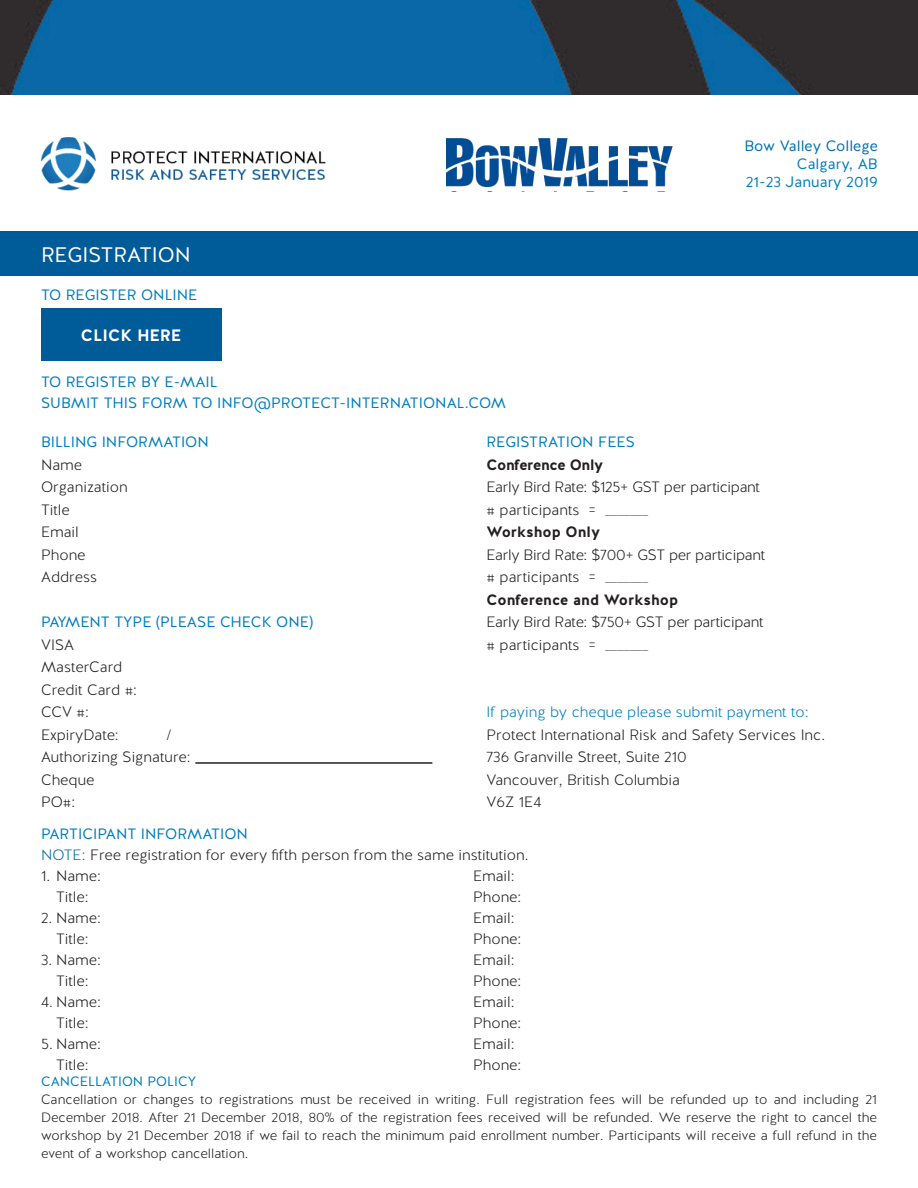
<style>
.page{position:relative;width:918px;height:1188px;background:#fff}
.page>*{position:absolute;margin:0;border:0;box-sizing:border-box;transform-origin:0 0}
.t1{font:21px "Halis GR";color:#fff}
.t2{font:700 16.5px "Halis GR";color:#fff}
.t3{font:300 15px "Halis GR";color:#231f20}
.t4{font:15px "Halis GR";color:#007ebf}
.t5{font:300 15px "Halis GR";letter-spacing:-.02em;color:#231f20}
.t6{font:300 15px "Halis GR";color:#007ebf}
.t7{font:700 15px "Halis GR";color:#231f20}
.t8{font:15px "Halis GR";color:#0372ae}
.t9{font:700 15px "Halis GR";letter-spacing:-.02em;color:#231f20}
.t10{font:300 13.5px/18px "Halis GR";color:#231f20;text-align:justify}
.t11{font:13.5px "Halis GR";color:#007ebf}
.s1{color:#0372ae}
</style>
<div class="page">
<div style="left:0;top:232px;width:918px;height:44px;background:#005b99"></div>
<hr style="left:195px;top:762px;width:237px;height:2px;background:#231f20">
<img style="left:40px;top:137px;width:286px;height:54px">
<img style="left:0;top:0;width:918px;height:94px">
<img style="left:446px;top:138px;width:226px;height:49px">
<div style="left:41px;top:308px;width:180px;height:53px;background:#005b99"></div>
<p class="t1" style="left:41px;top:241px;width:151px">REGISTRATION</p>
<p class="t4" style="left:41px;top:285px;width:158px">TO REGISTER ONLINE</p>
<p class="t2" style="left:81px;top:325px;width:102px">CLICK HERE</p>
<p class="t4" style="left:41px;top:372px;width:178px">TO REGISTER BY E-MAIL</p>
<p class="t4" style="left:41px;top:393px;width:467px">SUBMIT THIS FORM TO INFO@PROTECT-INTERNATIONAL.COM</p>
<p class="t8" style="left:744px;top:137px;width:135px">Bow Valley College</p>
<p class="t4" style="left:797px;top:155px;width:82px">Calgary, AB</p>
<p class="t4" style="left:746px;top:173px;width:133px">21-23 January 2019</p>
<p class="t4" style="left:41px;top:432px;width:169px">BILLING INFORMATION</p>
<p class="t3" style="left:41px;top:455px;width:43px">Name</p>
<p class="t3" style="left:41px;top:478px;width:88px">Organization</p>
<p class="t3" style="left:41px;top:500px;width:30px">Title</p>
<p class="t3" style="left:41px;top:523px;width:39px">Email</p>
<p class="t3" style="left:41px;top:545px;width:46px">Phone</p>
<p class="t3" style="left:41px;top:568px;width:58px">Address</p>
<p class="t4" style="left:41px;top:612px;width:274px">PAYMENT TYPE (PLEASE CHECK ONE)</p>
<p class="t3" style="left:41px;top:635px;width:35px">VISA</p>
<p class="t3" style="left:41px;top:658px;width:83px">MasterCard</p>
<p class="t3" style="left:41px;top:680px;width:98px">Credit Card #:</p>
<p class="t3" style="left:41px;top:703px;width:49px">CCV #:</p>
<p class="t3" style="left:41px;top:725px;width:79px">ExpiryDate:</p>
<p class="t3" style="left:166px;top:725px;width:7px">/</p>
<p class="t3" style="left:41px;top:748px;width:151px">Authorizing Signature:</p>
<p class="t3" style="left:41px;top:770px;width:55px">Cheque</p>
<p class="t3" style="left:41px;top:793px;width:36px">PO#:</p>
<p class="t4" style="left:487px;top:433px;width:150px">REGISTRATION FEES</p>
<p class="t9" style="left:487px;top:455px;width:118px">Conference Only</p>
<p class="t5" style="left:487px;top:478px;width:275px">Early Bird Rate: $125+ GST per participant</p>
<p class="t3" style="left:487px;top:500px;width:163px"># participants = _______</p>
<p class="t7" style="left:487px;top:522px;width:115px">Workshop Only</p>
<p class="t5" style="left:487px;top:545px;width:280px">Early Bird Rate: $700+ GST per participant</p>
<p class="t3" style="left:487px;top:568px;width:163px"># participants = _______</p>
<p class="t7" style="left:487px;top:590px;width:193px">Conference and Workshop</p>
<p class="t5" style="left:487px;top:613px;width:278px">Early Bird Rate: $750+ GST per participant</p>
<p class="t3" style="left:487px;top:635px;width:163px"># participants = _______</p>
<p class="t6" style="left:487px;top:703px;width:324px">If paying by cheque please submit payment to:</p>
<p class="t3" style="left:487px;top:725px;width:340px">Protect International Risk and Safety Services Inc.</p>
<p class="t3" style="left:487px;top:748px;width:202px">736 Granville Street, Suite 210</p>
<p class="t3" style="left:487px;top:770px;width:195px">Vancouver, British Columbia</p>
<p class="t3" style="left:487px;top:793px;width:56px">V6Z 1E4</p>
<p class="t4" style="left:41px;top:824px;width:209px">PARTICIPANT INFORMATION</p>
<p class="t3" style="left:41px;top:845px;width:489px"><span class="s1">NOTE:</span> Free registration for every fifth person from the same institution.</p>
<p class="t3" style="left:41px;top:866px;width:61px">1. Name:</p>
<p class="t3" style="left:473px;top:866px;width:43px">Email:</p>
<p class="t3" style="left:56px;top:887px;width:34px">Title:</p>
<p class="t3" style="left:473px;top:887px;width:50px">Phone:</p>
<p class="t3" style="left:41px;top:908px;width:61px">2. Name:</p>
<p class="t3" style="left:473px;top:908px;width:43px">Email:</p>
<p class="t3" style="left:56px;top:929px;width:34px">Title:</p>
<p class="t3" style="left:473px;top:929px;width:50px">Phone:</p>
<p class="t3" style="left:41px;top:950px;width:61px">3. Name:</p>
<p class="t3" style="left:473px;top:950px;width:43px">Email:</p>
<p class="t3" style="left:56px;top:971px;width:34px">Title:</p>
<p class="t3" style="left:473px;top:971px;width:50px">Phone:</p>
<p class="t3" style="left:41px;top:992px;width:61px">4. Name:</p>
<p class="t3" style="left:473px;top:992px;width:43px">Email:</p>
<p class="t3" style="left:56px;top:1013px;width:34px">Title:</p>
<p class="t3" style="left:473px;top:1013px;width:50px">Phone:</p>
<p class="t3" style="left:41px;top:1034px;width:61px">5. Name:</p>
<p class="t3" style="left:473px;top:1034px;width:43px">Email:</p>
<p class="t3" style="left:56px;top:1055px;width:34px">Title:</p>
<p class="t3" style="left:473px;top:1055px;width:50px">Phone:</p>
<p class="t11" style="left:41px;top:1073px;width:157px">CANCELLATION POLICY</p>
<p class="t10" style="left:41px;top:1091px;width:837px">Cancellation or changes to registrations must be received in writing. Full registration fees will be refunded up to and including 21<br>December 2018. After 21 December 2018, 80% of the registration fees received will be refunded. We reserve the right to cancel the workshop by 21 December 2018 if we fail to reach the minimum paid enrollment number. Participants will receive a full refund in the event of a workshop cancellation.</p>
</div>
